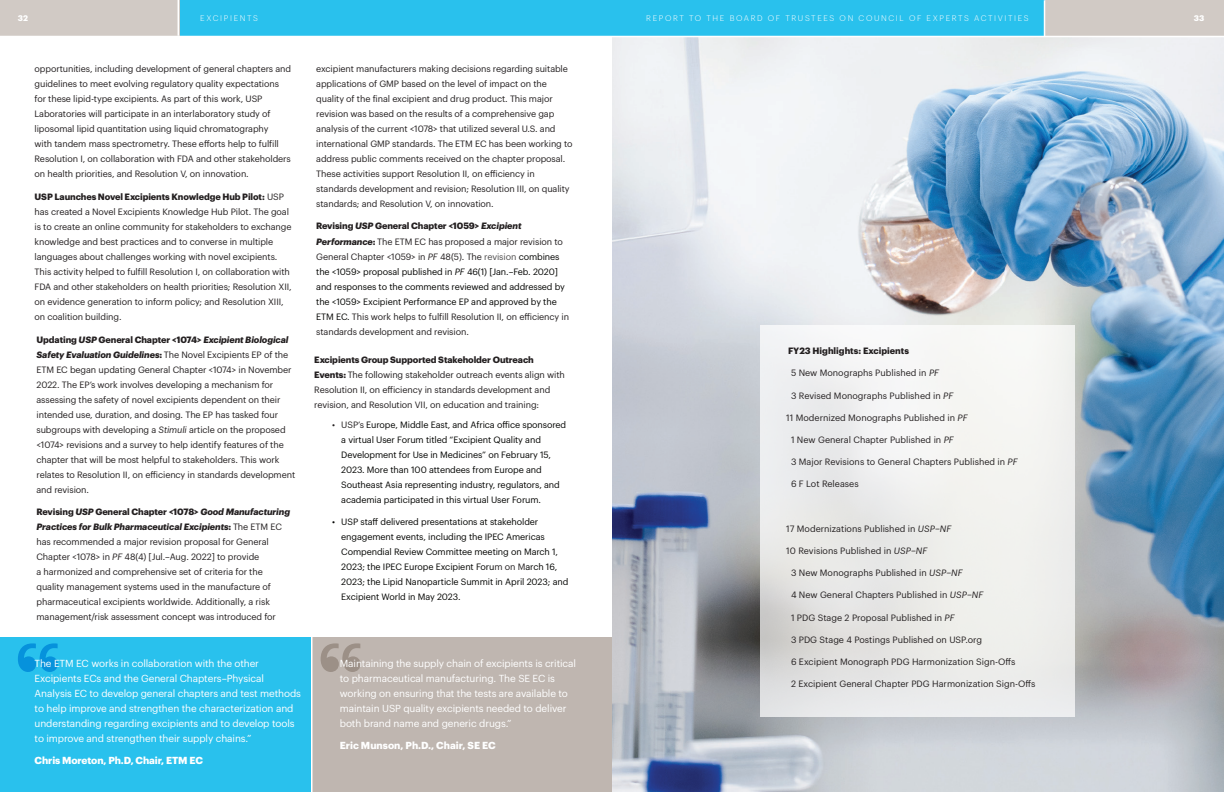
<style>
.page{position:relative;width:1224px;height:792px;background:#fff}
.page>*{position:absolute;margin:0;border:0;box-sizing:border-box;transform-origin:0 0}
.t1{font:condensed 120px "GT Walsheim";color:#29c1ed}
.t2{font:condensed 120px "GT Walsheim";color:#d1cac5}
.t3{font:10px/15px "Graphik";letter-spacing:-.01em;color:#fff}
.t4{font:700 10px "Graphik";letter-spacing:-.01em;color:#fff}
.t5{font:9px/15px "Graphik";letter-spacing:-.01em;color:#231f20}
.t6{font:9px/15px "Graphik";letter-spacing:-.01em;color:#040503}
.t7{font:700 9px "Graphik";color:#231f20}
.t8{font:300 8px "Graphik";letter-spacing:.205em;color:#fff}
.t9{font:700 8px "Graphik";color:#fff}
.s1{font-weight:700}
.s2{font-weight:700;font-style:italic}
.s3{font-style:italic}
.s4{font-weight:700;color:#231f20}
.s5{font-weight:700;font-style:italic;color:#231f20}
.s6{color:#231f20}
.s7{font-style:italic;color:#231f20}
.s8{color:#504f4f}
</style>
<div class="page">
<div style="left:312px;top:638px;width:300px;height:154px;background:#bfb6b0"></div>
<img style="left:612px;top:37px;width:612px;height:755px">
<div style="left:167px;top:0;width:879px;height:36px;background:#29c1ed"></div>
<div style="left:1046px;top:0;width:178px;height:36px;background:#d1cac5"></div>
<hr style="left:1044px;top:0;width:1px;height:36px;background:#fff">
<div style="left:0;top:0;width:179px;height:36px;background:#d1cac5"></div>
<hr style="left:178px;top:0;width:1px;height:36px;background:#fff">
<svg style="left:761px;top:325px;width:314px;height:392px;fill:#edeeed"></svg>
<div style="left:0;top:638px;width:312px;height:154px;background:#29c1ed"></div>
<hr style="left:311px;top:633px;width:1px;height:159px;background:#fff">
<p class="t9" style="left:18px;top:12px;width:12px">32</p>
<p class="t8" style="left:200px;top:12px;width:59px">EXCIPIENTS</p>
<p class="t8" style="left:646px;top:12px;width:384px">REPORT TO THE BOARD OF TRUSTEES ON COUNCIL OF EXPERTS ACTIVITIES</p>
<p class="t9" style="left:1194px;top:12px;width:12px">33</p>
<p class="t5" style="left:35px;top:61px;width:258px">opportunities, including development of general chapters and guidelines to meet evolving regulatory quality expectations for these lipid-type excipients. As part of this work, USP Laboratories will participate in an interlaboratory study of liposomal lipid quantitation using liquid chromatography<br>with tandem mass spectrometry. These efforts help to fulfill Resolution I, on collaboration with FDA and other stakeholders on health priorities, and Resolution V, on innovation.</p>
<p class="t5" style="left:35px;top:189px;width:259px"><span class="s1">USP Launches Novel Excipients Knowledge Hub Pilot:</span> USP has created a Novel Excipients Knowledge Hub Pilot. The goal is to create an online community for stakeholders to exchange knowledge and best practices and to converse in multiple languages about challenges working with novel excipients.<br>This activity helped to fulfill Resolution I, on collaboration with FDA and other stakeholders on health priorities; Resolution XII, on evidence generation to inform policy; and Resolution XIII, on coalition building.</p>
<p class="t5" style="left:37px;top:332px;width:260px"><span class="s1">Updating</span> <span class="s2">USP</span> <span class="s1">General Chapter &lt;1074&gt;</span> <span class="s2">Excipient Biological Safety Evaluation Guidelines</span><span class="s1">:</span> The Novel Excipients EP of the ETM EC began updating General Chapter &lt;1074&gt; in November 2022. The EP’s work involves developing a mechanism for assessing the safety of novel excipients dependent on their intended use, duration, and dosing. The EP has tasked four subgroups with developing a <span class="s3">Stimuli</span> article on the proposed &lt;1074&gt; revisions and a survey to help identify features of the chapter that will be most helpful to stakeholders. This work relates to Resolution II, on efficiency in standards development and revision.</p>
<p class="t5" style="left:37px;top:504px;width:255px"><span class="s1">Revising</span> <span class="s2">USP</span> <span class="s1">General Chapter &lt;1078&gt;</span> <span class="s2">Good Manufacturing Practices for Bulk Pharmaceutical Excipients</span><span class="s1">:</span> The ETM EC has recommended a major revision proposal for General Chapter &lt;1078&gt; in <span class="s3">PF</span> 48(4) [Jul.–Aug. 2022] to provide<br>a harmonized and comprehensive set of criteria for the quality management systems used in the manufacture of pharmaceutical excipients worldwide. Additionally, a risk management/risk assessment concept was introduced for</p>
<h1 class="t1" style="left:12px;top:624px;width:54px">“</h1>
<p class="t3" style="left:35px;top:655px;width:268px">The ETM EC works in collaboration with the other Excipients ECs and the General Chapters–Physical Analysis EC to develop general chapters and test methods to help improve and strengthen the characterization and understanding regarding excipients and to develop tools to improve and strengthen their supply chains.”</p>
<p class="t4" style="left:35px;top:752px;width:170px">Chris Moreton, Ph.D, Chair, ETM EC</p>
<p class="t5" style="left:316px;top:61px;width:258px">excipient manufacturers making decisions regarding suitable applications of GMP based on the level of impact on the quality of the final excipient and drug product. This major revision was based on the results of a comprehensive gap analysis of the current &lt;1078&gt; that utilized several U.S. and international GMP standards. The ETM EC has been working to address public comments received on the chapter proposal.<br>These activities support Resolution II, on efficiency in standards development and revision; Resolution III, on quality standards; and Resolution V, on innovation.</p>
<p class="t6" style="left:316px;top:218px;width:254px"><span class="s4">Revising</span> <span class="s5">USP</span> <span class="s4">General Chapter &lt;1059&gt;</span> <span class="s5">Excipient Performance</span><span class="s4">:</span> <span class="s6">The ETM EC has proposed a major revision to General Chapter &lt;1059&gt; in</span> <span class="s7">PF</span> <span class="s6">48(5). The</span> <span class="s8">revision</span> combines the &lt;1059&gt; proposal published in <span class="s3">PF</span> 46(1) [Jan.–Feb. 2020] and responses to the comments reviewed and addressed by the &lt;1059&gt; Excipient Performance EP and approved by the ETM EC. <span class="s6">This work helps to fulfill Resolution II, on efficiency in standards development and revision.</span></p>
<p class="t5" style="left:314px;top:351px;width:252px"><span class="s1">Excipients Group Supported Stakeholder Outreach Events:</span> The following stakeholder outreach events align with Resolution II, on efficiency in standards development and revision, and Resolution VII, on education and training:</p>
<p class="t6" style="left:341px;top:416px;width:226px;text-indent:-9px"><span class="s6">• USP’s</span> Europe, Middle East, and Africa office sponsored a virtual User Forum titled “Excipient Quality and Development for Use in Medicines” on February 15, 2023. More than 100 attendees from Europe and Southeast Asia representing industry, regulators, and academia participated in this virtual User Forum.</p>
<p class="t6" style="left:341px;top:513px;width:229px;text-indent:-9px">• USP staff delivered presentations at stakeholder engagement events, including the IPEC Americas Compendial Review Committee meeting on March 1, 2023; the IPEC Europe Excipient Foru<span class="s6">m on M</span>arch 16, 2023; the Lipid Nanoparticle Summit in April 2023; and Excipient World in May 2023.</p>
<h1 class="t2" style="left:314px;top:624px;width:54px">“</h1>
<p class="t3" style="left:340px;top:655px;width:238px">Maintaining the supply chain of excipients is critical to pharmaceutical manufacturing. The SE EC is working on ensuring that the tests are available to maintain USP quality excipients needed to deliver both brand name and generic drugs.”</p>
<p class="t4" style="left:340px;top:737px;width:157px">Eric Munson, Ph.D., Chair, SE EC</p>
<p class="t7" style="left:788px;top:344px;width:123px">FY23 Highlights: Excipients</p>
<p class="t5" style="left:791px;top:365px;width:150px">5 New Monographs Published in <span class="s3">PF</span></p>
<p class="t5" style="left:791px;top:387px;width:164px">3 Revised Monographs Published in <span class="s3">PF</span></p>
<p class="t5" style="left:786px;top:409px;width:183px">11 Modernized Monographs Published in <span class="s3">PF</span></p>
<p class="t5" style="left:791px;top:431px;width:164px">1 New General Chapter Published in <span class="s3">PF</span></p>
<p class="t5" style="left:791px;top:454px;width:228px">3 Major Revisions to General Chapters Published in <span class="s3">PF</span></p>
<p class="t5" style="left:791px;top:476px;width:69px">6 F Lot Releases</p>
<p class="t5" style="left:786px;top:520px;width:167px">17 Modernizations Published in <span class="s3">USP–NF</span></p>
<p class="t5" style="left:786px;top:542px;width:143px">10 Revisions Published in <span class="s3">USP–NF</span></p>
<p class="t5" style="left:791px;top:565px;width:173px">3 New Monographs Published in <span class="s3">USP–NF</span></p>
<p class="t5" style="left:791px;top:587px;width:194px">4 New General Chapters Published in <span class="s3">USP–NF</span></p>
<p class="t5" style="left:791px;top:609px;width:165px">1 PDG Stage 2 Proposal Published in <span class="s3">PF</span></p>
<p class="t5" style="left:791px;top:631px;width:193px">3 PDG Stage 4 Postings Published on USP.org</p>
<p class="t5" style="left:791px;top:654px;width:226px">6 Excipient Monograph PDG Harmonization Sign-Offs</p>
<p class="t5" style="left:791px;top:676px;width:246px">2 Excipient General Chapter PDG Harmonization Sign-Offs</p>
</div>
